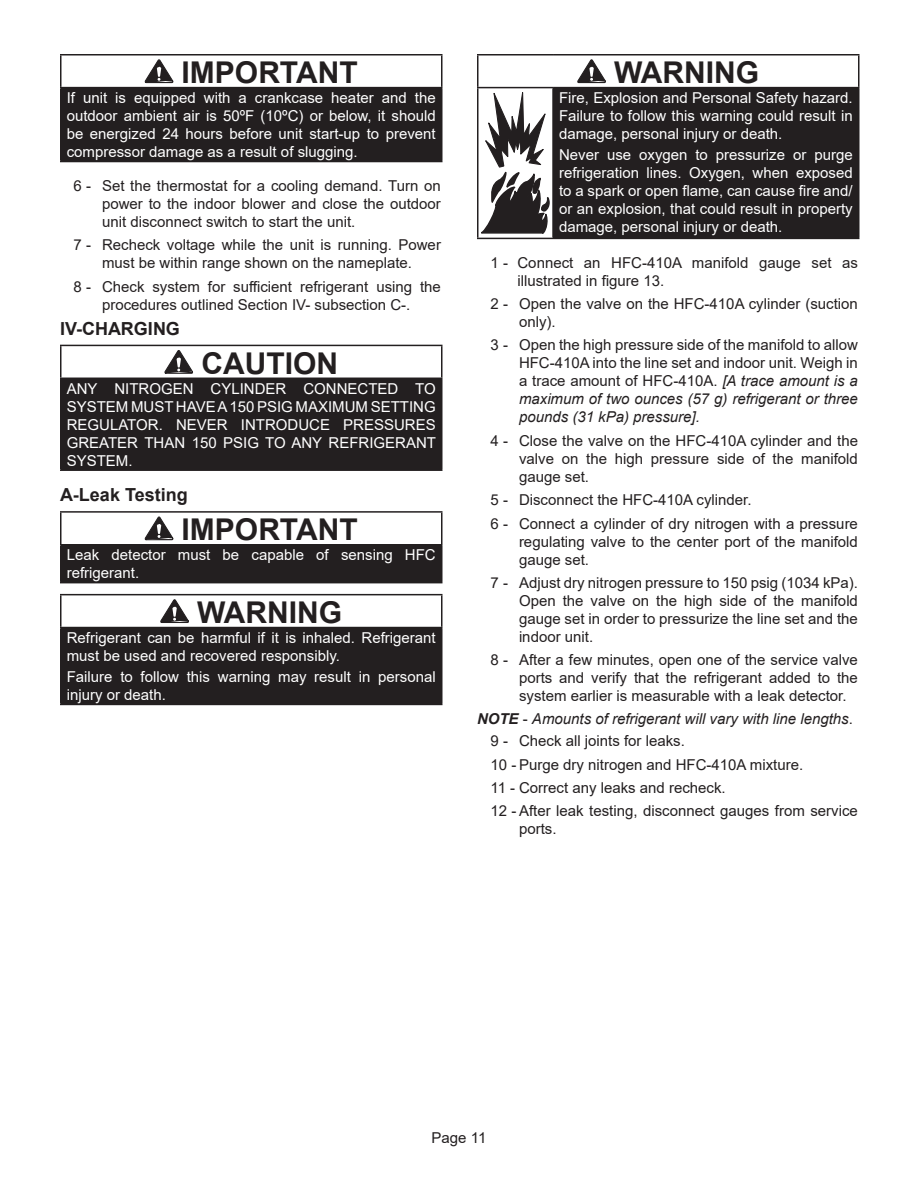
<style>
.page{position:relative;width:918px;height:1188px;background:#fff}
.page>*{position:absolute;margin:0;border:0;box-sizing:border-box;transform-origin:0 0}
.WARNING_20pt{font:700 30px "Arial";color:#231f20}
.Header_1_TOC{font:700 18px "Arial";color:#231f20}
.t1{font:15px/18px "Arial";color:#231f20;text-align:justify}
.White_10pt{font:15px/18px "Arial";color:#fff;text-align:justify}
.paragraph{font:italic 15px "Arial";color:#231f20}
.s1{font-style:italic}
.s2{font-weight:700}
.s3{font-style:normal}
</style>
<div class="page">
<div style="left:61px;top:88px;width:381px;height:74px;background:#231f20"></div>
<hr style="left:60px;top:54px;width:382px;height:2px;background:#231f20">
<hr style="left:60px;top:55px;width:2px;height:32px;background:#231f20">
<hr style="left:441px;top:55px;width:1px;height:32px;background:#231f20">
<hr style="left:60px;top:87px;width:382px;height:1px;background:#231f20">
<hr style="left:60px;top:88px;width:2px;height:73px;background:#231f20">
<hr style="left:60px;top:161px;width:382px;height:1px;background:#231f20">
<svg style="left:144px;top:59px;width:30px;height:25px"></svg>
<div style="left:61px;top:378px;width:381px;height:92px;background:#231f20"></div>
<hr style="left:60px;top:345px;width:382px;height:1px;background:#231f20">
<hr style="left:60px;top:346px;width:2px;height:32px;background:#231f20">
<hr style="left:441px;top:346px;width:1px;height:32px;background:#231f20">
<hr style="left:60px;top:378px;width:382px;height:1px;background:#231f20">
<hr style="left:60px;top:379px;width:2px;height:90px;background:#231f20">
<hr style="left:60px;top:469px;width:382px;height:2px;background:#231f20">
<svg style="left:164px;top:350px;width:29px;height:24px"></svg>
<div style="left:61px;top:545px;width:381px;height:38px;background:#231f20"></div>
<hr style="left:60px;top:511px;width:382px;height:2px;background:#231f20">
<hr style="left:60px;top:513px;width:2px;height:31px;background:#231f20">
<hr style="left:441px;top:513px;width:1px;height:31px;background:#231f20">
<hr style="left:60px;top:544px;width:382px;height:2px;background:#231f20">
<hr style="left:60px;top:546px;width:2px;height:36px;background:#231f20">
<hr style="left:60px;top:582px;width:382px;height:1px;background:#231f20">
<svg style="left:144px;top:516px;width:30px;height:25px"></svg>
<div style="left:61px;top:628px;width:381px;height:76px;background:#231f20"></div>
<hr style="left:60px;top:594px;width:382px;height:1px;background:#231f20">
<hr style="left:60px;top:595px;width:2px;height:32px;background:#231f20">
<hr style="left:441px;top:595px;width:1px;height:32px;background:#231f20">
<hr style="left:60px;top:627px;width:382px;height:1px;background:#231f20">
<hr style="left:60px;top:628px;width:2px;height:76px;background:#231f20">
<hr style="left:60px;top:704px;width:382px;height:1px;background:#231f20">
<svg style="left:160px;top:599px;width:29px;height:24px"></svg>
<div style="left:553px;top:88px;width:306px;height:150px;background:#231f20"></div>
<hr style="left:477px;top:54px;width:76px;height:2px;background:#231f20">
<hr style="left:477px;top:55px;width:1px;height:32px;background:#231f20">
<hr style="left:553px;top:54px;width:306px;height:2px;background:#231f20">
<hr style="left:858px;top:55px;width:2px;height:32px;background:#231f20">
<hr style="left:477px;top:87px;width:76px;height:1px;background:#231f20">
<hr style="left:477px;top:88px;width:1px;height:150px;background:#231f20">
<hr style="left:553px;top:87px;width:306px;height:1px;background:#231f20">
<hr style="left:552px;top:88px;width:2px;height:150px;background:#231f20">
<hr style="left:858px;top:88px;width:2px;height:150px;background:#231f20">
<hr style="left:477px;top:238px;width:76px;height:1px;background:#231f20">
<hr style="left:553px;top:238px;width:306px;height:1px;background:#231f20">
<svg style="left:577px;top:59px;width:29px;height:25px"></svg>
<svg style="left:480px;top:86px;width:70px;height:148px"></svg>
<p class="WARNING_20pt" style="left:182px;top:51px;width:178px">IMPORTANT</p>
<p class="White_10pt" style="left:67px;top:89px;width:371px">If unit is equipped with a crankcase heater and the outdoor ambient air is 50ºF (10ºC) or below, it should be energized 24 hours before unit start-up to prevent compressor damage as a result of slugging.</p>
<p class="t1" style="left:102px;top:176px;width:340px;text-indent:-28px">6 - Set the thermostat for a cooling demand. Turn on power to the indoor blower and close the outdoor unit disconnect switch to start the unit.</p>
<p class="t1" style="left:74px;top:236px;width:369px;text-align:center">7 - Recheck voltage while the unit is running. Power must be within range shown on the nameplate.</p>
<p class="t1" style="left:74px;top:277px;width:369px;text-align:center">8 - Check system for sufficient refrigerant using the procedures outlined Section IV- subsection C-.</p>
<p class="Header_1_TOC" style="left:60px;top:316px;width:122px">IV-CHARGING</p>
<p class="WARNING_20pt" style="left:201px;top:342px;width:138px">CAUTION</p>
<p class="White_10pt" style="left:67px;top:379px;width:371px">ANY NITROGEN CYLINDER CONNECTED TO SYSTEM MUST HAVE A 150 PSIG MAXIMUM SETTING REGULATOR. NEVER INTRODUCE PRESSURES GREATER THAN 150 PSIG TO ANY REFRIGERANT SYSTEM.</p>
<p class="Header_1_TOC" style="left:60px;top:482px;width:129px">A-Leak Testing</p>
<p class="WARNING_20pt" style="left:182px;top:509px;width:178px">IMPORTANT</p>
<p class="White_10pt" style="left:67px;top:546px;width:370px">Leak detector must be capable of sensing HFC refrigerant.</p>
<p class="WARNING_20pt" style="left:197px;top:591px;width:146px">WARNING</p>
<p class="White_10pt" style="left:67px;top:629px;width:370px">Refrigerant can be harmful if it is inhaled. Refrigerant must be used and recovered responsibly.</p>
<p class="White_10pt" style="left:67px;top:668px;width:370px">Failure to follow this warning may result in personal injury or death.</p>
<p class="WARNING_20pt" style="left:614px;top:51px;width:146px">WARNING</p>
<p class="White_10pt" style="left:559px;top:89px;width:295px">Fire, Explosion and Personal Safety hazard.<br>Failure to follow this warning could result in damage, personal injury or death.</p>
<p class="White_10pt" style="left:559px;top:146px;width:295px">Never use oxygen to pressurize or purge refrigeration lines. Oxygen, when exposed to a spark or open flame, can cause fire and/ or an explosion, that could result in property damage, personal injury or death.</p>
<p class="t1" style="left:518px;top:253px;width:342px;text-indent:-27px">1 - Connect an HFC-410A manifold gauge set as illustrated in figure 13.</p>
<p class="t1" style="left:519px;top:295px;width:340px;text-indent:-28px">2 - Open the valve on the HFC-410A cylinder (suction only).</p>
<p class="t1" style="left:519px;top:336px;width:340px;text-indent:-28px">3 - Open the high pressure side of the manifold to allow HFC-410A into the line set and indoor unit. Weigh in a trace amount of HFC-410A. <span class="s1">[A trace amount is a maximum of two ounces (57 g) refrigerant or three pounds (31 kPa) pressure].</span></p>
<p class="t1" style="left:519px;top:431px;width:341px;text-indent:-28px">4 - Close the valve on the HFC-410A cylinder and the valve on the high pressure side of the manifold gauge set.</p>
<p class="t1" style="left:490px;top:491px;width:263px">5 - Disconnect the HFC-410A cylinder.</p>
<p class="t1" style="left:519px;top:514px;width:341px;text-indent:-28px">6 - Connect a cylinder of dry nitrogen with a pressure regulating valve to the center port of the manifold gauge set.</p>
<p class="t1" style="left:519px;top:574px;width:341px;text-indent:-28px">7 - Adjust dry nitrogen pressure to 150 psig (1034 kPa).<br>Open the valve on the high side of the manifold gauge set in order to pressurize the line set and the indoor unit.</p>
<p class="t1" style="left:519px;top:651px;width:340px;text-indent:-28px">8 - After a few minutes, open one of the service valve ports and verify that the refrigerant added to the system earlier is measurable with a leak detector.</p>
<p class="paragraph" style="left:477px;top:709px;width:377px"><span class="s2">NOTE</span> <span class="s3">-</span> Amounts of refrigerant will vary with line lengths<span class="s3">.</span></p>
<p class="t1" style="left:490px;top:732px;width:196px">9 - Check all joints for leaks.</p>
<p class="t1" style="left:490px;top:755px;width:314px">10 - Purge dry nitrogen and HFC-410A mixture.</p>
<p class="t1" style="left:490px;top:779px;width:237px">11 - Correct any leaks and recheck.</p>
<p class="t1" style="left:519px;top:802px;width:340px;text-indent:-28px">12 - After leak testing, disconnect gauges from service ports.</p>
<p class="t1" style="left:432px;top:1129px;width:56px">Page 11</p>
</div>
